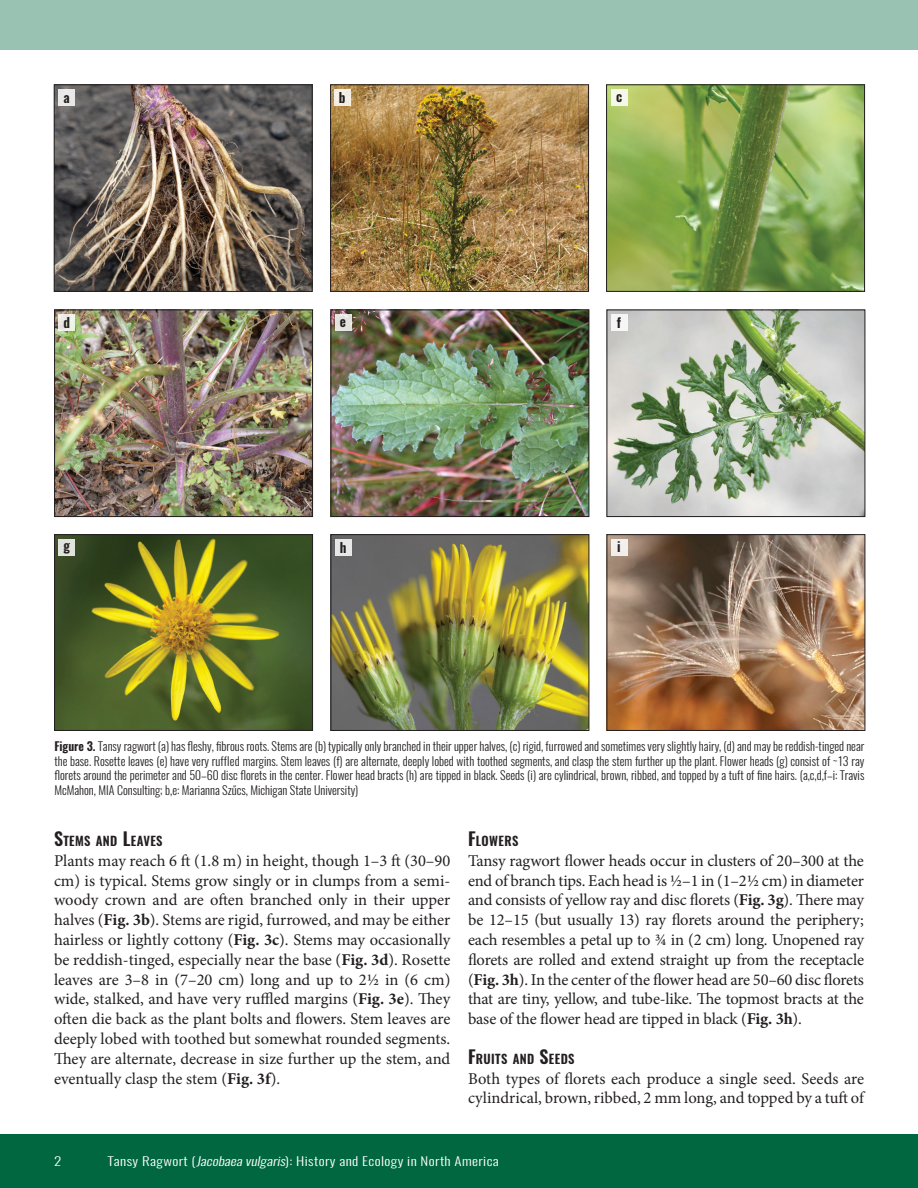
<style>
.page{position:relative;width:918px;height:1188px;background:#fff}
.page>*{position:absolute;margin:0;border:0;box-sizing:border-box;transform-origin:0 0}
.Reg_Para{font:16.5px/19.8px "Minion Pro";letter-spacing:-.005em;color:#231f20;text-align:justify}
.t1{font:600 13.5px "Oswald";color:#231f20}
.Header_2{font:600 12.6px "Oswald";letter-spacing:.03em;color:#231f20}
.t2{font:300 12px/14.4px "Oswald";color:#231f20;text-align:justify}
.t3{font:300 12px "Oswald";letter-spacing:.025em;color:#fff;scale:1.25 1}
.s1{font-weight:600}
.s2{font-size:18px}
.s3{font-weight:700}
.s4{font-style:italic}
</style>
<div class="page">
<div style="left:0;top:0;width:918px;height:50px;background:#9ac2b3"></div>
<div style="left:0;top:1134px;width:918px;height:54px;background:#006741"></div>
<hr style="left:917px;top:0;width:1px;height:50px;background:#006741">
<img style="left:56px;top:87px;width:254px;height:203px">
<div style="left:54px;top:85px;width:258px;height:207px;border:1px solid #231f20"></div>
<img style="left:56px;top:312px;width:255px;height:203px">
<div style="left:54px;top:310px;width:259px;height:207px;border:1px solid #231f20"></div>
<img style="left:332px;top:87px;width:255px;height:203px">
<div style="left:330px;top:85px;width:259px;height:207px;border:1px solid #231f20"></div>
<img style="left:333px;top:312px;width:254px;height:203px">
<div style="left:331px;top:310px;width:258px;height:207px;border:1px solid #231f20"></div>
<img style="left:608px;top:87px;width:255px;height:203px">
<div style="left:606px;top:85px;width:259px;height:207px;border:1px solid #231f20"></div>
<img style="left:609px;top:312px;width:254px;height:203px">
<div style="left:607px;top:310px;width:258px;height:207px;border:1px solid #231f20"></div>
<div style="left:59px;top:89px;width:16px;height:17px;background:#eaeae9"></div>
<div style="left:334px;top:89px;width:17px;height:17px;background:#f5eee5"></div>
<div style="left:611px;top:89px;width:17px;height:17px;background:#f5f8e9"></div>
<svg style="left:59px;top:314px;width:16px;height:17px"></svg>
<div style="left:335px;top:314px;width:16px;height:17px;background:#e5e3dd"></div>
<div style="left:611px;top:314px;width:17px;height:17px;background:#f6f5f5"></div>
<img style="left:56px;top:536px;width:255px;height:193px">
<div style="left:54px;top:534px;width:259px;height:197px;border:1px solid #231f20"></div>
<img style="left:333px;top:536px;width:254px;height:193px">
<div style="left:331px;top:534px;width:258px;height:197px;border:1px solid #231f20"></div>
<img style="left:609px;top:536px;width:254px;height:193px">
<div style="left:607px;top:534px;width:258px;height:197px;border:1px solid #231f20"></div>
<div style="left:59px;top:539px;width:16px;height:16px;background:#e1e3de"></div>
<div style="left:335px;top:539px;width:16px;height:16px;background:#e7e7e7"></div>
<div style="left:611px;top:539px;width:17px;height:16px;background:#f3efec"></div>
<p class="t1" style="left:64px;top:88px;width:8px">a</p>
<p class="t1" style="left:339px;top:88px;width:8px">b</p>
<p class="t1" style="left:616px;top:87px;width:8px">c</p>
<p class="t1" style="left:63px;top:313px;width:8px">d</p>
<p class="t1" style="left:340px;top:312px;width:8px">e</p>
<p class="t1" style="left:617px;top:313px;width:6px">f</p>
<p class="t1" style="left:63px;top:536px;width:8px">g</p>
<p class="t1" style="left:340px;top:538px;width:8px">h</p>
<p class="t1" style="left:617px;top:537px;width:5px">i</p>
<p class="t2" style="left:54px;top:739px;width:812px"><span class="s1">Figure 3.</span> Tansy ragwort (a) has fleshy, fibrous roots. Stems are (b) typically only branched in their upper halves, (c) rigid, furrowed and sometimes very slightly hairy, (d) and may be reddish-tinged near the base. Rosette leaves (e) have very ruffled margins. Stem leaves (f) are alternate, deeply lobed with toothed segments, and clasp the stem further up the plant. Flower heads (g) consist of ~13 ray florets around the perimeter and 50–60 disc florets in the center. Flower head bracts (h) are tipped in black. Seeds (i) are cylindrical, brown, ribbed, and topped by a tuft of fine hairs. (a,c,d,f–i: Travis McMahon, MIA Consulting; b,e: Marianna Szűcs, Michigan State University)</p>
<p class="Header_2" style="left:54px;top:832px;width:110px"><span class="s2">S</span>TEMS AND <span class="s2">L</span>EAVES</p>
<p class="Reg_Para" style="left:54px;top:851px;width:398px">Plants may reach 6 ft (1.8 m) in height, though 1–3 ft (30–90 cm) is typical. Stems grow singly or in clumps from a semi&shy;woody crown and are often branched only in their upper halves (<span class="s3">Fig. 3b</span>). Stems are rigid, furrowed, and may be either hairless or lightly cottony (<span class="s3">Fig. 3c</span>). Stems may occasionally be reddish-tinged, especially near the base (<span class="s3">Fig. 3d</span>). Rosette leaves are 3–8 in (7–20 cm) long and up to 2½ in (6 cm) wide, stalked, and have very ruffled margins (<span class="s3">Fig. 3e</span>). They often die back as the plant bolts and flowers. Stem leaves are deeply lobed with toothed but somewhat rounded segments.<br>They are alternate, decrease in size further up the stem, and eventually clasp the stem (<span class="s3">Fig. 3f</span>).</p>
<p class="Header_2" style="left:468px;top:832px;width:52px"><span class="s2">F</span>LOWERS</p>
<p class="Reg_Para" style="left:468px;top:851px;width:398px">Tansy ragwort flower heads occur in clusters of 20–300 at the end of branch tips. Each head is ½–1 in (1–2½ cm) in diameter and consists of yellow ray and disc florets (<span class="s3">Fig. 3g</span>). There may be 12–15 (but usually 13) ray florets around the periphery; each resembles a petal up to ¾ in (2 cm) long. Unopened ray florets are rolled and extend straight up from the receptacle (<span class="s3">Fig. 3h</span>). In the center of the flower head are 50–60 disc florets that are tiny, yellow, and tube-like. The topmost bracts at the base of the flower head are tipped in black (<span class="s3">Fig. 3h</span>).</p>
<p class="Header_2" style="left:468px;top:1050px;width:108px"><span class="s2">F</span>RUITS AND <span class="s2">S</span>EEDS</p>
<p class="Reg_Para" style="left:468px;top:1069px;width:398px">Both types of florets each produce a single seed. Seeds are cylindrical, brown, ribbed, 2 mm long, and topped by a tuft of</p>
<p class="t3" style="left:54px;top:1153px;width:7px">2</p>
<p class="t3" style="left:108px;top:1153px;width:314px">Tansy Ragwort (<span class="s4">Jacobaea vulgaris</span>): History and Ecology in North America</p>
</div>
